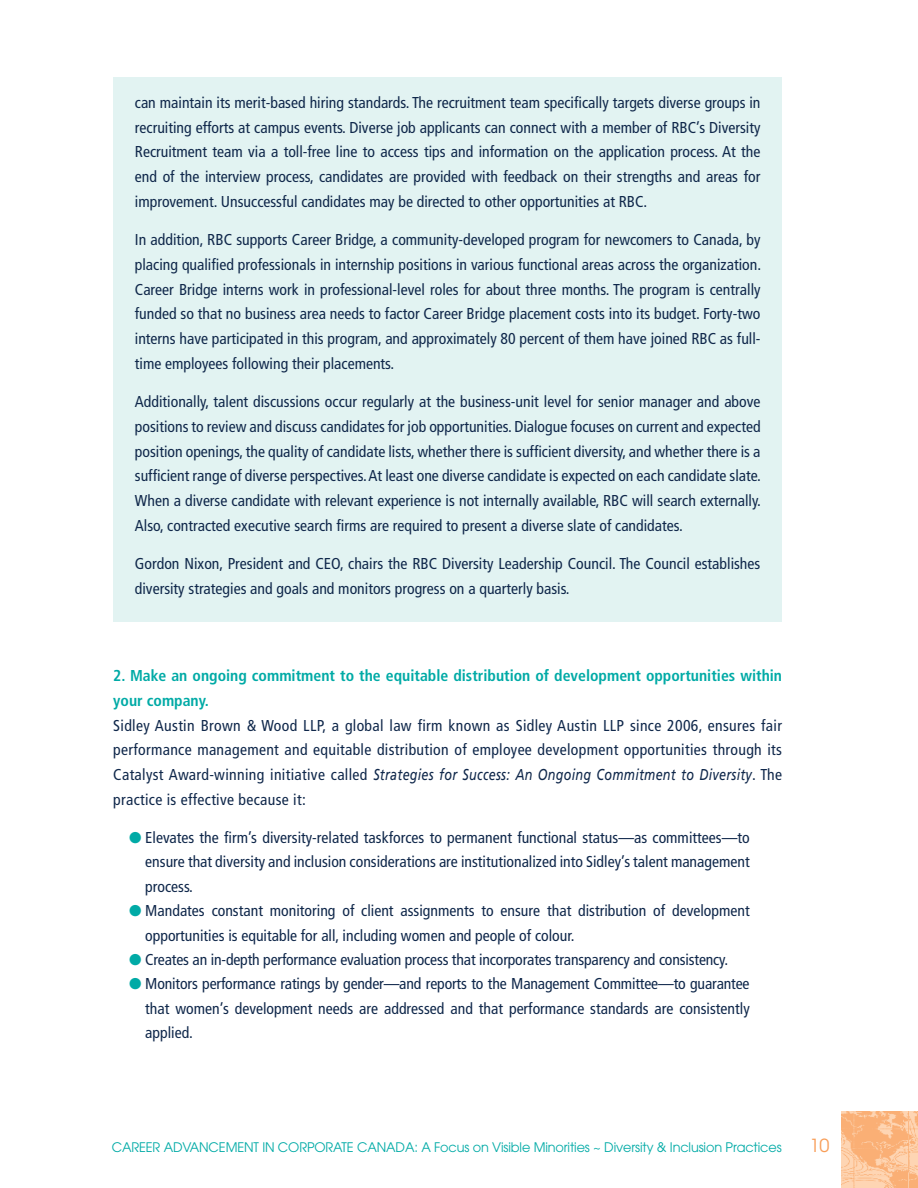
<style>
.page{position:relative;width:918px;height:1188px;background:#fff}
.page>*{position:absolute;margin:0;border:0;box-sizing:border-box;transform-origin:0 0}
.t1{font:18px "Avant Garde";color:#f89d57}
.t2{font:condensed 15.75px/24.8px "Frutiger";color:#10284b;text-align:justify}
.t3{font:700 condensed 15.75px/24.8px "Frutiger";color:#00aaa6}
.t4{font:13.2px "Avant Garde";letter-spacing:-.01em;color:#00aaa6}
.s1{font-style:italic;font-stretch:normal}
.s2{color:#00aaa6}
</style>
<div class="page">
<img style="left:841px;top:1111px;width:77px;height:77px">
<div style="left:113px;top:77px;width:669px;height:544px;background:#e2f3f2"></div>
<p class="t2" style="left:135px;top:90px;width:627px">can maintain its merit-based hiring standards. The recruitment team specifically targets diverse groups in recruiting efforts at campus events. Diverse job applicants can connect with a member of RBC’s Diversity Recruitment team via a toll-free line to access tips and information on the application process. At the end of the interview process, candidates are provided with feedback on their strengths and areas for improvement. Unsuccessful candidates may be directed to other opportunities at RBC.</p>
<p class="t2" style="left:135px;top:227px;width:628px">In addition, RBC supports Career Bridge, a community-developed program for newcomers to Canada, by placing qualified professionals in internship positions in various functional areas across the organization.<br>Career Bridge interns work in professional-level roles for about three months. The program is centrally funded so that no business area needs to factor Career Bridge placement costs into its budget. Forty-two interns have participated in this program, and approximately 80 percent of them have joined RBC as full&shy;time employees following their placements.</p>
<p class="t2" style="left:135px;top:389px;width:628px">Additionally, talent discussions occur regularly at the business-unit level for senior manager and above positions to review and discuss candidates for job opportunities. Dialogue focuses on current and expected position openings, the quality of candidate lists, whether there is sufficient diversity, and whether there is a sufficient range of diverse perspectives. At least one diverse candidate is expected on each candidate slate.<br>When a diverse candidate with relevant experience is not internally available, RBC will search externally.<br>Also, contracted executive search firms are required to present a diverse slate of candidates.</p>
<p class="t2" style="left:135px;top:551px;width:627px">Gordon Nixon, President and CEO, chairs the RBC Diversity Leadership Council. The Council establishes diversity strategies and goals and monitors progress on a quarterly basis.</p>
<p class="t3" style="left:113px;top:663px;width:670px">2. Make an ongoing commitment to the equitable distribution of development opportunities within your company.</p>
<p class="t2" style="left:113px;top:713px;width:670px">Sidley Austin Brown &amp; Wood LLP, a global law firm known as Sidley Austin LLP since 2006, ensures fair performance management and equitable distribution of employee development opportunities through its Catalyst Award-winning initiative called <span class="s1">Strategies for Success: An Ongoing Commitment to Diversity</span>. The practice is effective because it:</p>
<p class="t2" style="left:145px;top:825px;width:606px;text-indent:-16px"><span class="s2">●</span> Elevates the firm’s diversity-related taskforces to permanent functional status—as committees—to ensure that diversity and inclusion considerations are institutionalized into Sidley’s talent management process.</p>
<p class="t2" style="left:145px;top:899px;width:606px;text-indent:-16px"><span class="s2">●</span> Mandates constant monitoring of client assignments to ensure that distribution of development opportunities is equitable for all, including women and people of colour.</p>
<p class="t2" style="left:129px;top:947px;width:601px"><span class="s2">●</span> Creates an in-depth performance evaluation process that incorporates transparency and consistency.</p>
<p class="t2" style="left:145px;top:972px;width:606px;text-indent:-16px"><span class="s2">●</span> Monitors performance ratings by gender—and reports to the Management Committee—to guarantee that women’s development needs are addressed and that performance standards are consistently applied.</p>
<p class="t4" style="left:112px;top:1139px;width:672px">CAREER ADVANCEMENT IN CORPORATE CANADA: A Focus on Visible Minorities ~ Diversity &amp; Inclusion Practices</p>
<p class="t1" style="left:810px;top:1135px;width:21px">10</p>
</div>
